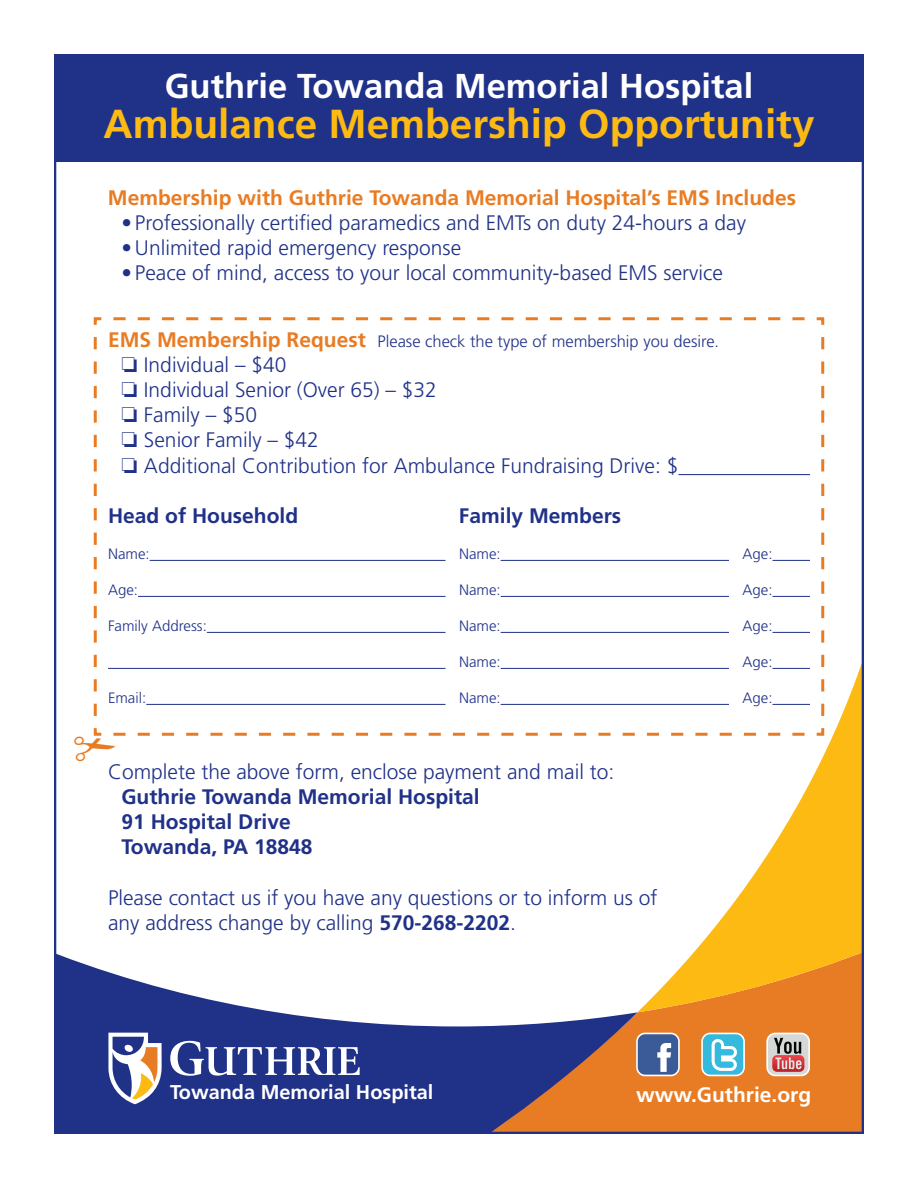
<style>
.page{position:relative;width:918px;height:1188px;background:#fff}
.page>*{position:absolute;margin:0;border:0;box-sizing:border-box;transform-origin:0 0}
.t1{font:700 40.5px "Frutiger";color:#fcba13}
.t2{font:700 34.5px "Frutiger";color:#fff}
.t3{font:300 21px/25.2px "Frutiger";color:#203188}
.t4{font:700 21px/25.2px "Frutiger";color:#203188}
.t5{font:700 21px "Frutiger";color:#e87c24}
.t6{font:700 21px "Frutiger";color:#fff}
.t7{font:700 19.95px "Frutiger";color:#fff}
.t8{font:300 16.5px "Frutiger";color:#203188}
.t9{font:300 15px "Frutiger";color:#203188}
.s1{font-weight:700;font-size:21px;color:#e87c24}
.s2{font-weight:700}
</style>
<div class="page">
<div style="left:637px;top:1012px;width:224px;height:119px;background:#e87c24"></div>
<svg style="left:638px;top:665px;width:223px;height:347px"></svg>
<svg style="left:57px;top:954px;width:580px;height:177px;fill:#203188"></svg>
<div style="left:54px;top:54px;width:810px;height:108px;background:#203188"></div>
<div style="left:766px;top:1033px;width:44px;height:43px;border:3px solid #fff;border-radius:7px"></div>
<div style="left:768px;top:1034px;width:40px;height:41px;background:#d6d7d7;border-radius:7px"></div>
<svg style="left:772px;top:1038px;width:32px;height:34px"></svg>
<div style="left:636px;top:1033px;width:44px;height:43px;border:3px solid #fff;border-radius:7px"></div>
<div style="left:638px;top:1034px;width:40px;height:41px;background:#3b5a98;border-radius:7px"></div>
<svg style="left:657px;top:1043px;width:14px;height:29px"></svg>
<div style="left:701px;top:1033px;width:44px;height:43px;border:3px solid #fff;border-radius:7px"></div>
<div style="left:703px;top:1034px;width:40px;height:41px;background:#35bade;border-radius:7px"></div>
<svg style="left:712px;top:1039px;width:25px;height:32px"></svg>
<svg style="left:93px;top:317px;width:733px;height:420px"></svg>
<svg style="left:170px;top:1041px;width:190px;height:35px"></svg>
<svg style="left:108px;top:1033px;width:54px;height:71px"></svg>
<svg style="left:93px;top:733px;width:718px;height:28px"></svg>
<h2 class="t2" style="left:165px;top:66px;width:590px">Guthrie Towanda Memorial Hospital</h2>
<h1 class="t1" style="left:103px;top:101px;width:713px">Ambulance Membership Opportunity</h1>
<p class="t5" style="left:108px;top:185px;width:690px">Membership with Guthrie Towanda Memorial Hospital’s EMS Includes</p>
<p class="t3" style="left:121px;top:210px;width:626px">• Professionally certified paramedics and EMTs on duty 24-hours a day</p>
<p class="t3" style="left:121px;top:236px;width:341px">• Unlimited rapid emergency response</p>
<p class="t3" style="left:121px;top:261px;width:603px">• Peace of mind, access to your local community-based EMS service</p>
<p class="t8" style="left:108px;top:331px;width:613px"><span class="s1">EMS Membership Request</span> Please check the type of membership you desire.</p>
<p class="t3" style="left:122px;top:352px;width:166px">□ Individual – $40</p>
<p class="t3" style="left:122px;top:377px;width:317px">□ Individual Senior (Over 65) – $32</p>
<p class="t3" style="left:122px;top:403px;width:137px">□ Family – $50</p>
<p class="t3" style="left:122px;top:428px;width:199px">□ Senior Family – $42</p>
<p class="t3" style="left:122px;top:453px;width:558px">□ Additional Contribution for Ambulance Fundraising Drive: $</p>
<p class="t4" style="left:108px;top:503px;width:192px">Head of Household</p>
<p class="t4" style="left:459px;top:503px;width:164px">Family Members</p>
<p class="t9" style="left:108px;top:545px;width:43px">Name:</p>
<p class="t9" style="left:459px;top:545px;width:43px">Name:</p>
<p class="t9" style="left:742px;top:545px;width:32px">Age:</p>
<p class="t9" style="left:108px;top:581px;width:32px">Age:</p>
<p class="t9" style="left:459px;top:581px;width:43px">Name:</p>
<p class="t9" style="left:742px;top:581px;width:32px">Age:</p>
<p class="t9" style="left:108px;top:617px;width:100px">Family Address:</p>
<p class="t9" style="left:459px;top:617px;width:43px">Name:</p>
<p class="t9" style="left:742px;top:617px;width:32px">Age:</p>
<p class="t9" style="left:459px;top:653px;width:43px">Name:</p>
<p class="t9" style="left:742px;top:653px;width:32px">Age:</p>
<p class="t9" style="left:108px;top:689px;width:40px">Email:</p>
<p class="t9" style="left:459px;top:689px;width:43px">Name:</p>
<p class="t9" style="left:742px;top:689px;width:32px">Age:</p>
<p class="t3" style="left:108px;top:759px;width:508px">Complete the above form, enclose payment and mail to:</p>
<p class="t4" style="left:122px;top:784px;width:360px">Guthrie Towanda Memorial Hospital<br>91 Hospital Drive<br>Towanda, PA 18848</p>
<p class="t3" style="left:108px;top:885px;width:551px">Please contact us if you have any questions or to inform us of any address change by calling <span class="s2">570-268-2202</span>.</p>
<p class="t7" style="left:170px;top:1081px;width:265px">Towanda Memorial Hospital</p>
<p class="t6" style="left:636px;top:1082px;width:177px">www.Guthrie.org</p>
</div>
